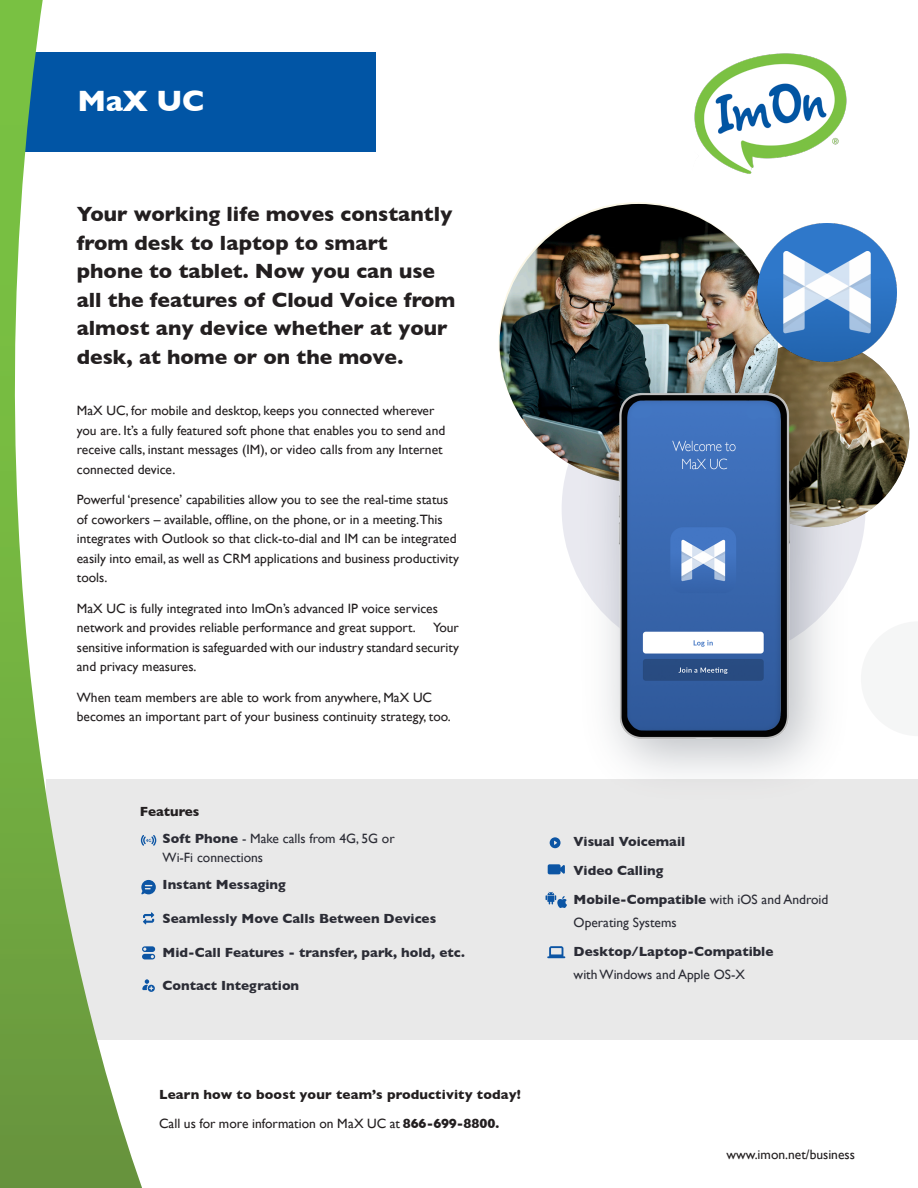
<style>
.page{position:relative;width:918px;height:1188px;background:#fff}
.page>*{position:absolute;margin:0;border:0;box-sizing:border-box;transform-origin:0 0}
.t1{font:700 30px "Gill Sans";color:#fff}
.Paragraph_Style_2{font:700 21px/28.5px "Gill Sans";color:#231f20}
.t2{font:13.5px/19.5px "Gill Sans";color:#231f20}
.t3{font:700 13.5px/22.5px "Gill Sans";color:#2b2c35}
.t4{font:13.5px/19.5px "Gill Sans";color:#2b2c35}
.t5{font:700 13.5px "Gill Sans";letter-spacing:.01em;color:#231f20}
.s1{font-weight:700}
.s2{font-weight:400}
</style>
<div class="page">
<div style="left:46px;top:780px;width:872px;height:260px;background:#e9e9e9"></div>
<svg style="left:723px;top:340px;width:186px;height:187px;background:#726344"></svg>
<img style="left:498px;top:202px;width:279px;height:279px;border-radius:50%">
<img style="left:564px;top:339px;width:302px;height:441px">
<img style="left:603px;top:381px;width:221px;height:366px">
<img style="left:758px;top:223px;width:138px;height:139px">
<img style="left:694px;top:53px;width:153px;height:121px">
<div style="left:14px;top:52px;width:362px;height:99px;background:#0155a5"></div>
<svg style="left:0;top:0;width:147px;height:1188px"></svg>
<svg style="left:141px;top:835px;width:15px;height:11px"></svg>
<svg style="left:548px;top:864px;width:17px;height:10px"></svg>
<svg style="left:546px;top:892px;width:21px;height:16px"></svg>
<svg style="left:547px;top:946px;width:18px;height:12px"></svg>
<svg style="left:141px;top:880px;width:15px;height:15px"></svg>
<svg style="left:142px;top:946px;width:13px;height:13px"></svg>
<svg style="left:143px;top:912px;width:11px;height:13px"></svg>
<svg style="left:142px;top:979px;width:13px;height:13px"></svg>
<svg style="left:550px;top:837px;width:11px;height:11px"></svg>
<p class="t1" style="left:77px;top:77px;width:129px">MaX UC</p>
<p class="Paragraph_Style_2" style="left:77px;top:199px;width:380px">Your working life moves constantly from desk to laptop to smart phone to tablet. Now you can use all the features of Cloud Voice from almost any device whether at your desk, at home or on the move.</p>
<p class="t2" style="left:77px;top:401px;width:370px">MaX UC, for mobile and desktop, keeps you connected wherever you are. It’s a fully featured soft phone that enables you to send and receive calls, instant messages (IM), or video calls from any Internet connected device.</p>
<p class="t2" style="left:77px;top:490px;width:384px">Powerful ‘presence’ capabilities allow you to see the real-time status of coworkers – available, offline, on the phone, or in a meeting.This integrates with Outlook so that click-to-dial and IM can be integrated easily into email, as well as CRM applications and business productivity tools.</p>
<p class="t2" style="left:77px;top:598px;width:363px">MaX UC is fully integrated into ImOn’s advanced IP voice services network and provides reliable performance and great support.</p>
<p class="t2" style="left:77px;top:618px;width:384px;text-align:justify;text-indent:356px">Your sensitive information is safeguarded with our industry standard security and privacy measures.</p>
<p class="t2" style="left:77px;top:688px;width:375px">When team members are able to work from anywhere, MaX UC becomes an important part of your business continuity strategy, too.</p>
<p class="t5" style="left:140px;top:801px;width:61px">Features</p>
<p class="t4" style="left:163px;top:828px;width:234px"><span class="s1">Soft Phone</span> - Make calls from 4G, 5G or<br>Wi-Fi connections</p>
<p class="t3" style="left:163px;top:873px;width:125px">Instant Messaging</p>
<p class="t3" style="left:163px;top:907px;width:275px">Seamlessly Move Calls Between Devices</p>
<p class="t3" style="left:163px;top:940px;width:304px">Mid-Call Features - transfer, park, hold, etc.</p>
<p class="t3" style="left:163px;top:974px;width:138px">Contact Integration</p>
<p class="t5" style="left:159px;top:1084px;width:363px">Learn how to boost your team’s productivity today!</p>
<p class="t2" style="left:159px;top:1113px;width:342px">Call us for more information on MaX UC at <span class="s1">866-699-8800.</span></p>
<p class="t3" style="left:574px;top:830px;width:113px">Visual Voicemail</p>
<p class="t3" style="left:574px;top:859px;width:91px">Video Calling</p>
<p class="t4" style="left:574px;top:888px;width:256px;line-height:22.5px"><span class="s1">Mobile-Compatible</span> with iOS and Android<br>Operating Systems</p>
<p class="t3" style="left:574px;top:940px;width:201px">Desktop/Laptop-Compatible <span class="s2">with Windows and Apple OS-X</span></p>
<p class="t2" style="left:726px;top:1144px;width:130px">www.imon.net/business</p>
</div>
